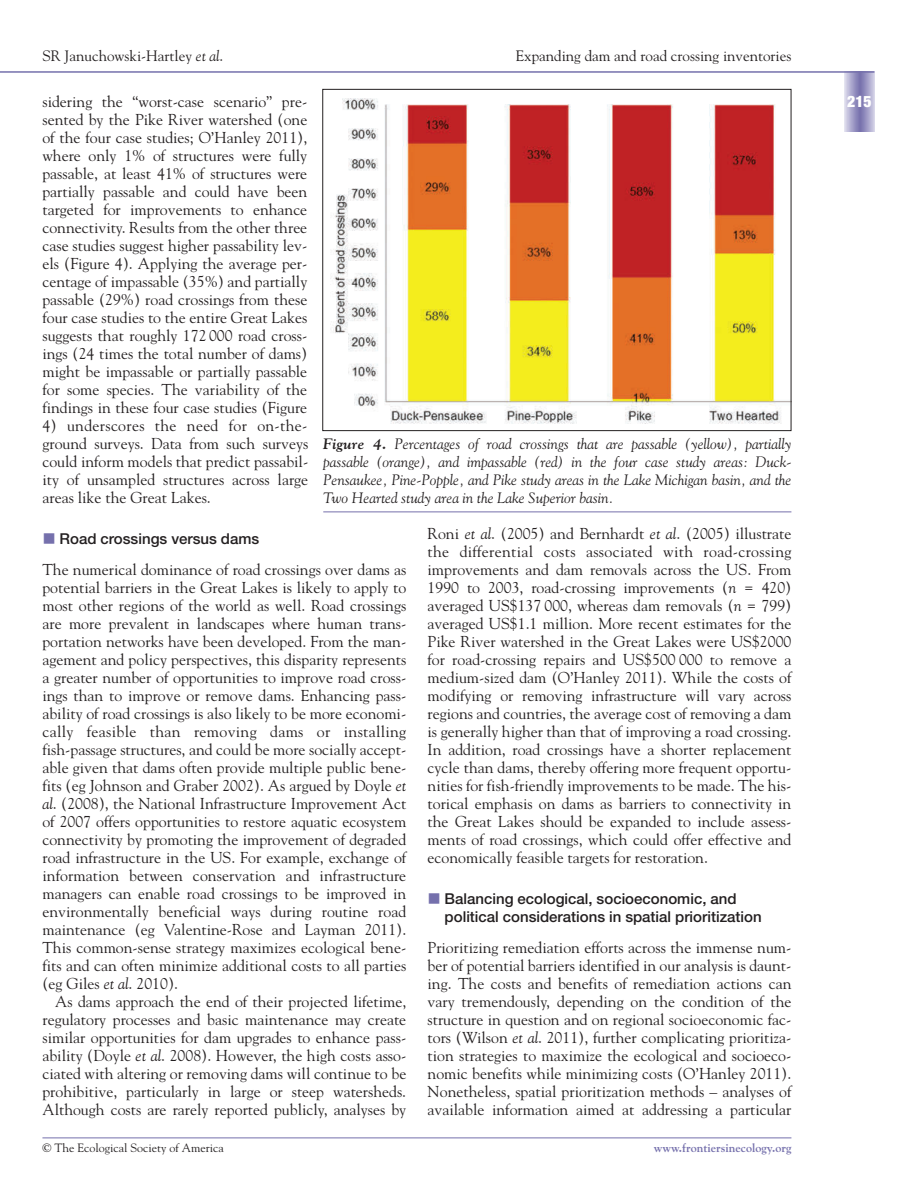
<style>
.page{position:relative;width:919px;height:1190px;background:#fff}
.page>*{position:absolute;margin:0;border:0;box-sizing:border-box;transform-origin:0 0}
.t1{font:15.75px/18px "Goudy";color:#231f20;text-align:justify}
.t2{font:900 condensed 15.75px "Helvetica Neue";color:#fff}
.t3{font:italic 15px/18px "Goudy";color:#231f20;text-align:justify}
.t4{font:500 15px/18px "Helvetica Neue";color:#231f20}
.t5{font:15px "Goudy";color:#231f20}
.t6{font:12px "Goudy";color:#231f20}
.t7{font:700 12px "Goudy";color:#7570ac}
.s1{font-style:italic}
.s2{color:#7570ac}
.s3{font-weight:700}
</style>
<div class="page">
<svg style="left:844px;top:73px;width:30px;height:58px;background:#a5a1ca"></svg>
<hr style="left:0;top:71px;width:874px;height:2px;background:#7570ac">
<hr style="left:42px;top:1137px;width:749px;height:1px;background:#7570ac">
<img style="left:330px;top:98px;width:459px;height:326px">
<div style="left:322px;top:89px;width:469px;height:342px;border:1px solid #231f20"></div>
<hr style="left:323px;top:511px;width:468px;height:1px;background:#7570ac">
<p class="t5" style="left:42px;top:50px;width:182px">SR Januchowski-Hartley <span class="s1">et al</span>.</p>
<p class="t5" style="left:515px;top:50px;width:277px">Expanding dam and road crossing inventories</p>
<p class="t1" style="left:42px;top:94px;width:266px">sidering the “worst-case scenario” pre&shy;sented by the Pike River watershed (one of the four case studies; O’Hanley 2011), where only 1% of structures were fully passable, at least 41% of structures were partially passable and could have been targeted for improvements to enhance connectivity. Results from the other three case studies suggest higher passability lev&shy;els (Figure 4). Applying the average per&shy;centage of impassable (35%) and partially passable (29%) road crossings from these four case studies to the entire Great Lakes suggests that roughly 172 000 road cross&shy;ings (24 times the total number of dams) might be impassable or partially passable for some species. The variability of the findings in these four case studies (Figure</p>
<p class="t1" style="left:42px;top:418px;width:267px">4) underscores the need for on-the&shy;ground surveys. Data from such surveys could inform models that predict passabil&shy;ity of unsampled structures across large areas like the Great Lakes.</p>
<p class="t4" style="left:42px;top:531px;width:218px"><span class="s2">■</span> Road crossings versus dams</p>
<p class="t1" style="left:42px;top:562px;width:365px">The numerical dominance of road crossings over dams as potential barriers in the Great Lakes is likely to apply to most other regions of the world as well. Road crossings are more prevalent in landscapes where human trans&shy;portation networks have been developed. From the man&shy;agement and policy perspectives, this disparity represents a greater number of opportunities to improve road cross&shy;ings than to improve or remove dams. Enhancing pass&shy;ability of road crossings is also likely to be more economi&shy;cally feasible than removing dams or installing fish-passage structures, and could be more socially accept&shy;able given that dams often provide multiple public bene&shy;fits (eg Johnson and Graber 2002). As argued by Doyle <span class="s1">et al</span>. (2008), the National Infrastructure Improvement Act of 2007 offers opportunities to restore aquatic ecosystem connectivity by promoting the improvement of degraded road infrastructure in the US. For example, exchange of information between conservation and infrastructure managers can enable road crossings to be improved in environmentally beneficial ways during routine road maintenance (eg Valentine-Rose and Layman 2011).<br>This common-sense strategy maximizes ecological bene&shy;fits and can often minimize additional costs to all parties (eg Giles <span class="s1">et al</span>. 2010).</p>
<p class="t1" style="left:42px;top:994px;width:365px;text-indent:13px">As dams approach the end of their projected lifetime, regulatory processes and basic maintenance may create similar opportunities for dam upgrades to enhance pass&shy;ability (Doyle <span class="s1">et al</span>. 2008). However, the high costs asso&shy;ciated with altering or removing dams will continue to be prohibitive, particularly in large or steep watersheds.<br>Although costs are rarely reported publicly, analyses by</p>
<p class="t3" style="left:323px;top:436px;width:469px"><span class="s3">Figure 4.</span> Percentages of road crossings that are passable (yellow), partially passable (orange), and impassable (red) in the four case study areas: Duck-Pensaukee, Pine-Popple, and Pike study areas in the Lake Michigan basin, and the Two Hearted study area in the Lake Superior basin.</p>
<p class="t1" style="left:427px;top:526px;width:365px">Roni <span class="s1">et al</span>. (2005) and Bernhardt <span class="s1">et al</span>. (2005) illustrate the differential costs associated with road-crossing improvements and dam removals across the US. From 1990 to 2003, road-crossing improvements (<span class="s1">n</span> = 420) averaged US$137 000, whereas dam removals (<span class="s1">n</span> = 799) averaged US$1.1 million. More recent estimates for the Pike River watershed in the Great Lakes were US$2000 for road-crossing repairs and US$500 000 to remove a medium-sized dam (O’Hanley 2011). While the costs of modifying or removing infrastructure will vary across regions and countries, the average cost of removing a dam is generally higher than that of improving a road crossing.<br>In addition, road crossings have a shorter replacement cycle than dams, thereby offering more frequent opportu&shy;nities for fish-friendly improvements to be made. The his&shy;torical emphasis on dams as barriers to connectivity in the Great Lakes should be expanded to include assess&shy;ments of road crossings, which could offer effective and economically feasible targets for restoration.</p>
<p class="t4" style="left:444px;top:891px;width:318px;text-indent:-17px"><span class="s2">■</span> Balancing ecological, socioeconomic, and political considerations in spatial prioritization</p>
<p class="t1" style="left:427px;top:940px;width:365px">Prioritizing remediation efforts across the immense num&shy;ber of potential barriers identified in our analysis is daunt&shy;ing. The costs and benefits of remediation actions can vary tremendously, depending on the condition of the structure in question and on regional socioeconomic fac&shy;tors (Wilson <span class="s1">et al</span>. 2011), further complicating prioritiza&shy;tion strategies to maximize the ecological and socioeco&shy;nomic benefits while minimizing costs (O’Hanley 2011).<br>Nonetheless, spatial prioritization methods – analyses of available information aimed at addressing a particular</p>
<p class="t6" style="left:42px;top:1143px;width:183px">© The Ecological Society of America</p>
<p class="t7" style="left:653px;top:1143px;width:139px">www.frontiersinecology.org</p>
<p class="t2" style="left:847px;top:96px;width:26px">215</p>
</div>
